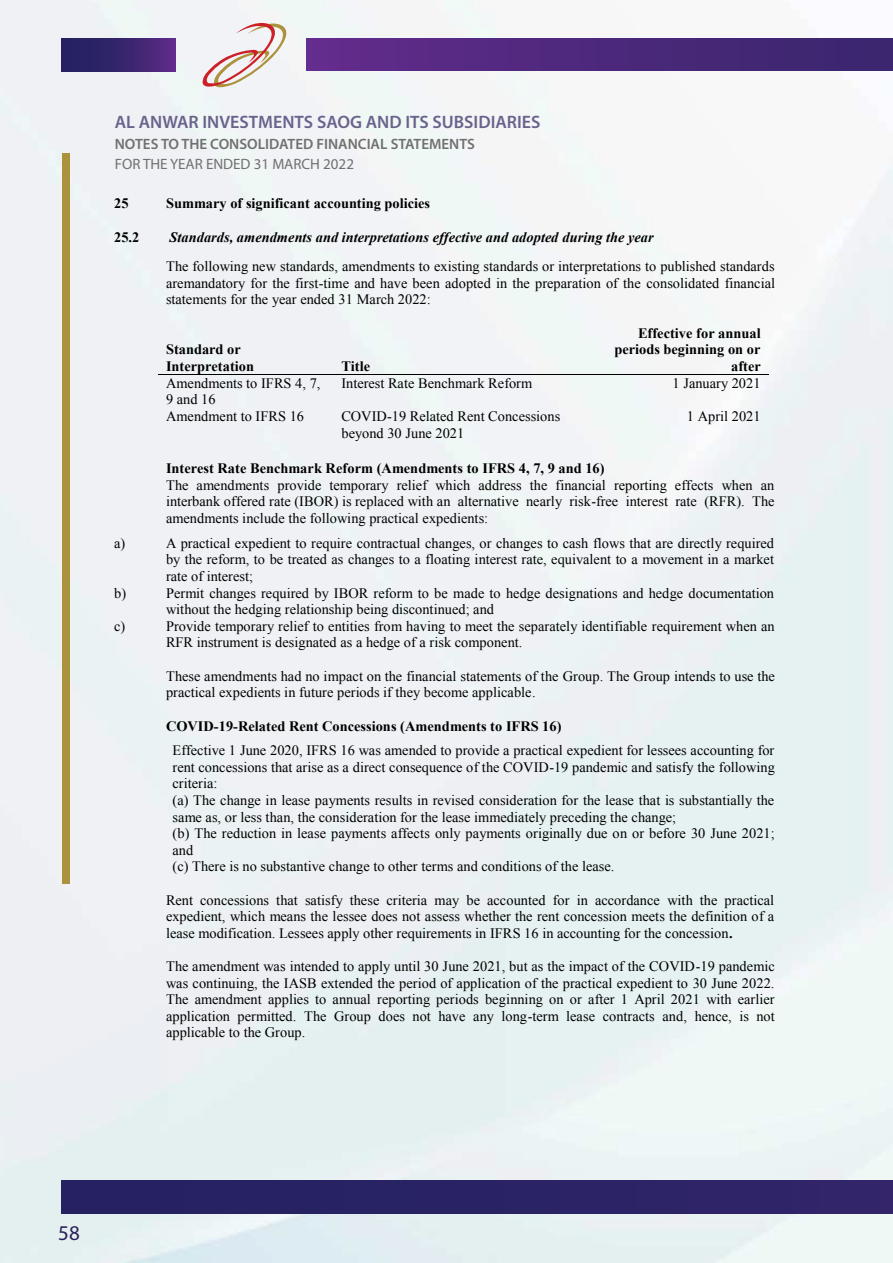
<style>
.page{position:relative;width:893px;height:1263px;background:#fff}
.page>*{position:absolute;margin:0;border:0;box-sizing:border-box;transform-origin:0 0}
.t1{font:21px "Myriad Pro";color:#29205b}
.t2{font:600 18px "Myriad Pro";color:#69638c}
.t3{font:700 17.25px "Times New Roman";color:#000}
.t4{font:600 15px "Myriad Pro";color:#707070}
.t5{font:15px "Myriad Pro";color:#707070}
.t6{font:14.4px/16.6px "Times New Roman";color:#000;text-align:justify}
.t7{font:14.4px/16.6px "Times";color:#000}
.t8{font:700 14.4px/16.6px "Times New Roman";color:#000}
.t9{font:italic 700 14.4px "Times New Roman";color:#000}
.s1{font-weight:700}
</style>
<div class="page">
<img style="left:0;top:0;width:893px;height:1263px">
<div style="left:62px;top:153px;width:7px;height:731px;background:#ad923d"></div>
<svg style="left:202px;top:22px;width:89px;height:70px"></svg>
<div style="left:306px;top:39px;width:587px;height:32px;background:linear-gradient(to right,#622b8c,#39266d)"></div>
<div style="left:62px;top:39px;width:114px;height:32px;background:linear-gradient(to right,#1b215a,#582a84)"></div>
<div style="left:62px;top:1180px;width:831px;height:33px;background:#292364"></div>
<hr style="left:158px;top:374px;width:176px;height:1px;background:#000">
<hr style="left:334px;top:374px;width:259px;height:1px;background:#000">
<hr style="left:594px;top:374px;width:174px;height:1px;background:#000">
<p class="t2" style="left:115px;top:111px;width:427px">AL ANWAR INVESTMENTS SAOG AND ITS SUBSIDIARIES</p>
<p class="t4" style="left:115px;top:134px;width:362px">NOTES TO THE CONSOLIDATED FINANCIAL STATEMENTS</p>
<p class="t5" style="left:115px;top:155px;width:241px">FOR THE YEAR ENDED 31 MARCH 2022</p>
<p class="t3" style="left:114px;top:124px;width:482px">AL ANWAR INVESTMENTS SAOG AND ITS SUBSIDIARIES</p>
<p class="t6" style="left:114px;top:162px;width:201px">For the year ended 31 March 2022</p>
<p class="t8" style="left:114px;top:195px;width:16px">25</p>
<p class="t8" style="left:166px;top:195px;width:266px">Summary of significant accounting policies</p>
<p class="t8" style="left:114px;top:228px;width:27px">25.2</p>
<p class="t9" style="left:170px;top:227px;width:486px">Standards, amendments and interpretations effective and adopted during the year</p>
<p class="t6" style="left:166px;top:258px;width:610px">The following new standards, amendments to existing standards or interpretations to published standards aremandatory for the first-time and have been adopted in the preparation of the consolidated financial statements for the year ended 31 March 2022:</p>
<p class="t8" style="left:166px;top:341px;width:90px">Standard or<br>Interpretation</p>
<p class="t8" style="left:614px;top:324px;width:148px;text-align:right">Effective for annual periods beginning on or after</p>
<p class="t8" style="left:341px;top:358px;width:30px">Title</p>
<p class="t6" style="left:166px;top:375px;width:156px">Amendments to IFRS 4, 7,<br>9 and 16</p>
<p class="t6" style="left:341px;top:375px;width:193px">Interest Rate Benchmark Reform</p>
<p class="t6" style="left:673px;top:375px;width:90px">1 January 2021</p>
<p class="t6" style="left:166px;top:408px;width:140px">Amendment to IFRS 16</p>
<p class="t6" style="left:341px;top:408px;width:220px">COVID-19 Related Rent Concessions beyond 30 June 2021</p>
<p class="t6" style="left:687px;top:408px;width:75px">1 April 2021</p>
<p class="t8" style="left:166px;top:460px;width:440px">Interest Rate Benchmark Reform (Amendments to IFRS 4, 7, 9 and 16)</p>
<p class="t7" style="left:166px;top:476px;width:610px;text-align:justify">The amendments provide temporary relief which address the financial reporting effects when an interbank offered rate (IBOR) is replaced with an alternative nearly risk-free interest rate (RFR). The amendments include the following practical expedients:</p>
<p class="t7" style="left:114px;top:534px;width:13px">a)</p>
<p class="t7" style="left:166px;top:534px;width:610px;text-align:justify">A practical expedient to require contractual changes, or changes to cash flows that are directly required by the reform, to be treated as changes to a floating interest rate, equivalent to a movement in a market rate of interest;</p>
<p class="t7" style="left:114px;top:584px;width:14px">b)</p>
<p class="t7" style="left:166px;top:584px;width:610px">Permit changes required by IBOR reform to be made to hedge designations and hedge documentation without the hedging relationship being discontinued; and</p>
<p class="t7" style="left:114px;top:617px;width:13px">c)</p>
<p class="t7" style="left:166px;top:617px;width:610px">Provide temporary relief to entities from having to meet the separately identifiable requirement when an<br>RFR instrument is designated as a hedge of a risk component.</p>
<p class="t7" style="left:166px;top:667px;width:610px">These amendments had no impact on the financial statements of the Group. The Group intends to use the practical expedients in future periods if they become applicable.</p>
<p class="t8" style="left:166px;top:717px;width:397px">COVID-19-Related Rent Concessions (Amendments to IFRS 16)</p>
<p class="t6" style="left:173px;top:742px;width:604px;text-align:left">Effective 1 June 2020, IFRS 16 was amended to provide a practical expedient for lessees accounting for rent concessions that arise as a direct consequence of the COVID-19 pandemic and satisfy the following criteria:<br>(a) The change in lease payments results in revised consideration for the lease that is substantially the same as, or less than, the consideration for the lease immediately preceding the change;<br>(b) The reduction in lease payments affects only payments originally due on or before 30 June 2021; and<br>(c) There is no substantive change to other terms and conditions of the lease.</p>
<p class="t6" style="left:166px;top:891px;width:610px">Rent concessions that satisfy these criteria may be accounted for in accordance with the practical expedient, which means the lessee does not assess whether the rent concession meets the definition of a lease modification. Lessees apply other requirements in IFRS 16 in accounting for the concession<span class="s1">.</span></p>
<p class="t6" style="left:166px;top:957px;width:610px">The amendment was intended to apply until 30 June 2021, but as the impact of the COVID-19 pandemic was continuing, the IASB extended the period of application of the practical expedient to 30 June 2022.<br>The amendment applies to annual reporting periods beginning on or after 1 April 2021 with earlier application permitted. The Group does not have any long-term lease contracts and, hence, is not applicable to the Group.</p>
<h1 class="t1" style="left:58px;top:1220px;width:23px">58</h1>
</div>
